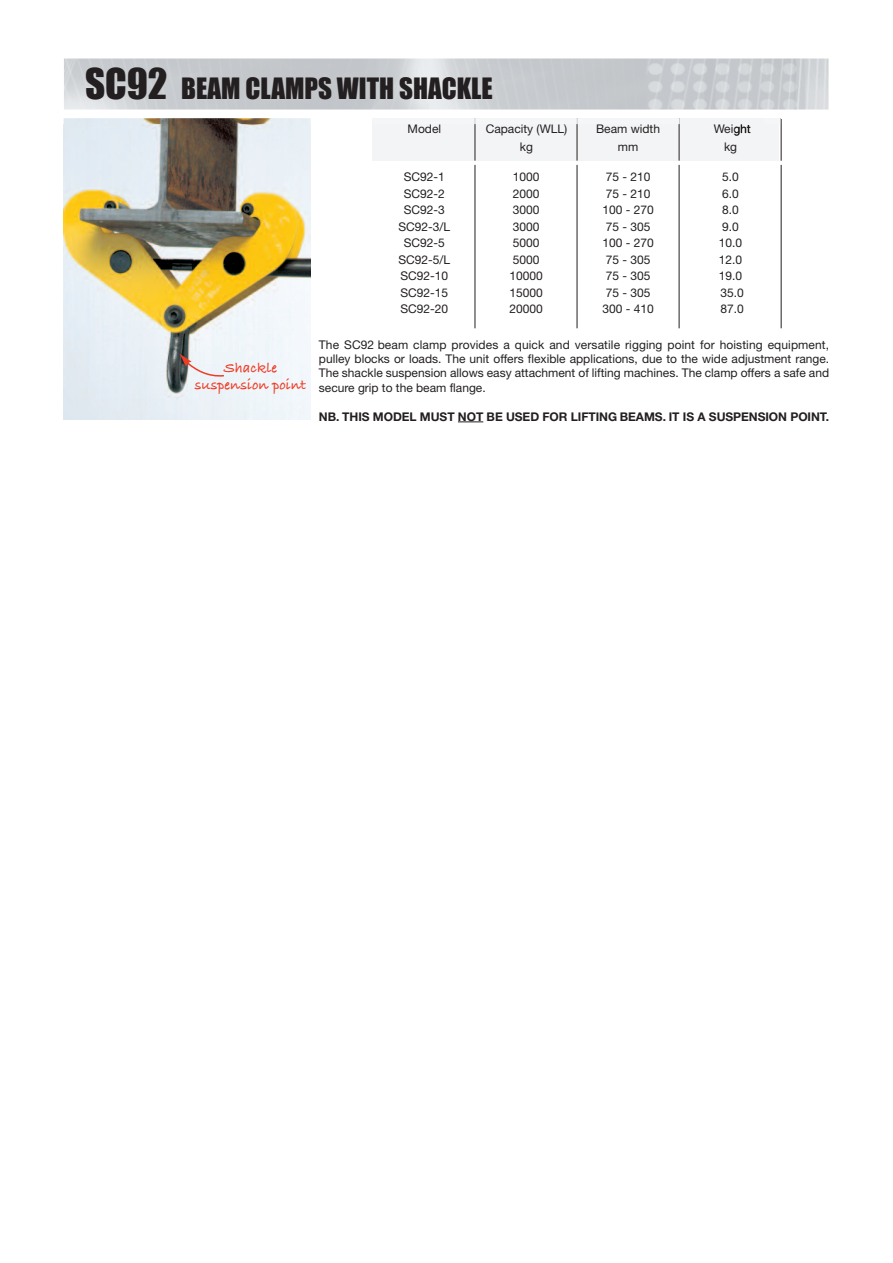
<style>
.page{position:relative;width:893px;height:1263px;background:#fff}
.page>*{position:absolute;margin:0;border:0;box-sizing:border-box;transform-origin:0 0}
.t1{font:27px "Impact";color:#231f20}
.t2{font:15px/16.5px "Bradley Hand ITCTT Bold";color:#ef3c25;text-align:center}
.t3{font:12px/14.4px "Helvetica Neue";color:#231f20;text-align:justify}
.t4{font:700 12px "Helvetica Neue";letter-spacing:-.005em;color:#231f20}
.s1{font-size:39px}
</style>
<div class="page">
<div style="left:373px;top:118px;width:406px;height:43px;background:#f3f4f6"></div>
<hr style="left:475px;top:118px;width:1px;height:43px;background:#231f20">
<hr style="left:577px;top:118px;width:1px;height:43px;background:#231f20">
<hr style="left:679px;top:118px;width:1px;height:43px;background:#231f20">
<hr style="left:475px;top:165px;width:1px;height:163px;background:#231f20">
<hr style="left:577px;top:165px;width:1px;height:163px;background:#231f20">
<hr style="left:679px;top:165px;width:1px;height:163px;background:#231f20">
<hr style="left:781px;top:165px;width:1px;height:163px;background:#231f20">
<hr style="left:781px;top:118px;width:1px;height:43px;background:#231f20">
<img style="left:64px;top:124px;width:246px;height:296px">
<svg style="left:458px;top:422px;width:25px;height:1px"></svg>
<svg style="left:180px;top:354px;width:46px;height:23px"></svg>
<img style="left:474px;top:118px;width:306px;height:6px">
<img style="left:64px;top:118px;width:246px;height:6px">
<img style="left:64px;top:58px;width:765px;height:52px">
<h1 class="t1" style="left:85px;top:71px;width:409px"><span class="s1">SC92</span> BEAM CLAMPS WITH SHACKLE</h1>
<p class="t3" style="left:408px;top:123px;width:35px">Model</p>
<p class="t3" style="left:486px;top:123px;width:83px">Capacity (WLL)</p>
<p class="t3" style="left:596px;top:123px;width:65px">Beam width</p>
<p class="t3" style="left:714px;top:123px;width:38px">Weight</p>
<p class="t3" style="left:520px;top:141px;width:15px">kg</p>
<p class="t3" style="left:618px;top:141px;width:22px">mm</p>
<p class="t3" style="left:724px;top:141px;width:15px">kg</p>
<p class="t2" style="left:195px;top:361px;width:113px">Shackle suspension point</p>
<p class="t3" style="left:404px;top:171px;width:43px">SC92-1</p>
<p class="t3" style="left:513px;top:171px;width:28px">1000</p>
<p class="t3" style="left:606px;top:171px;width:46px">75 - 210</p>
<p class="t3" style="left:722px;top:171px;width:18px">5.0</p>
<p class="t3" style="left:404px;top:188px;width:43px">SC92-2</p>
<p class="t3" style="left:513px;top:188px;width:28px">2000</p>
<p class="t3" style="left:606px;top:188px;width:46px">75 - 210</p>
<p class="t3" style="left:722px;top:188px;width:18px">6.0</p>
<p class="t3" style="left:404px;top:204px;width:43px">SC92-3</p>
<p class="t3" style="left:513px;top:204px;width:28px">3000</p>
<p class="t3" style="left:602px;top:204px;width:53px">100 - 270</p>
<p class="t3" style="left:722px;top:204px;width:18px">8.0</p>
<p class="t3" style="left:398px;top:221px;width:53px">SC92-3/L</p>
<p class="t3" style="left:513px;top:221px;width:28px">3000</p>
<p class="t3" style="left:606px;top:221px;width:46px">75 - 305</p>
<p class="t3" style="left:722px;top:221px;width:18px">9.0</p>
<p class="t3" style="left:404px;top:237px;width:43px">SC92-5</p>
<p class="t3" style="left:513px;top:237px;width:28px">5000</p>
<p class="t3" style="left:602px;top:237px;width:53px">100 - 270</p>
<p class="t3" style="left:719px;top:237px;width:25px">10.0</p>
<p class="t3" style="left:398px;top:254px;width:53px">SC92-5/L</p>
<p class="t3" style="left:513px;top:254px;width:28px">5000</p>
<p class="t3" style="left:606px;top:254px;width:46px">75 - 305</p>
<p class="t3" style="left:719px;top:254px;width:25px">12.0</p>
<p class="t3" style="left:400px;top:270px;width:49px">SC92-10</p>
<p class="t3" style="left:509px;top:270px;width:35px">10000</p>
<p class="t3" style="left:606px;top:270px;width:46px">75 - 305</p>
<p class="t3" style="left:719px;top:270px;width:25px">19.0</p>
<p class="t3" style="left:400px;top:287px;width:49px">SC92-15</p>
<p class="t3" style="left:509px;top:287px;width:35px">15000</p>
<p class="t3" style="left:606px;top:287px;width:46px">75 - 305</p>
<p class="t3" style="left:720px;top:287px;width:25px">35.0</p>
<p class="t3" style="left:400px;top:303px;width:49px">SC92-20</p>
<p class="t3" style="left:509px;top:303px;width:35px">20000</p>
<p class="t3" style="left:602px;top:303px;width:53px">300 - 410</p>
<p class="t3" style="left:720px;top:303px;width:25px">87.0</p>
<p class="t3" style="left:319px;top:338px;width:512px">The SC92 beam clamp provides a quick and versatile rigging point for hoisting equipment, pulley blocks or loads. The unit offers flexible applications, due to the wide adjustment range.<br>The shackle suspension allows easy attachment of lifting machines. The clamp offers a safe and secure grip to the beam flange.</p>
<p class="t4" style="left:319px;top:412px;width:512px">NB. THIS MODEL MUST NOT BE USED FOR LIFTING BEAMS. IT IS A SUSPENSION POINT.</p>
</div>
